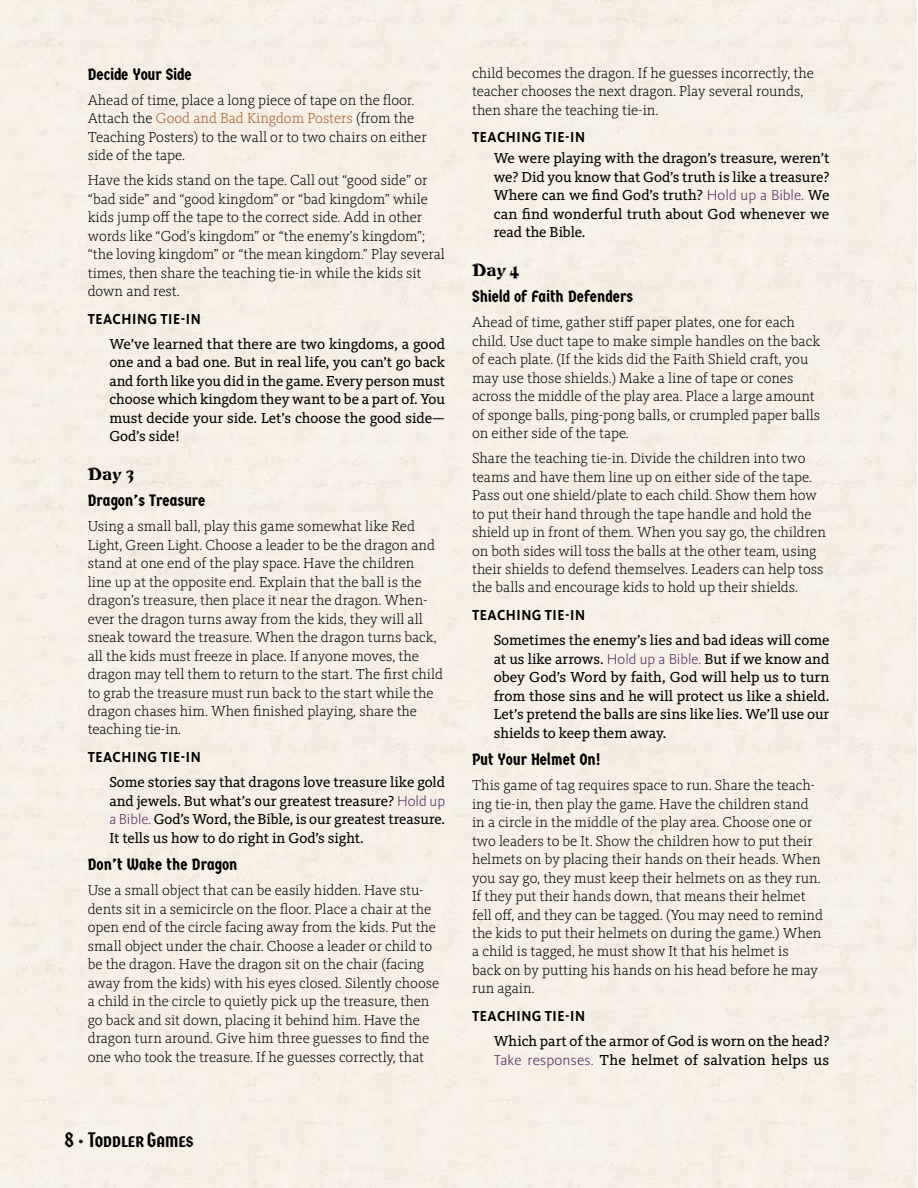
<style>
.page{position:relative;width:918px;height:1188px;background:#fff}
.page>*{position:absolute;margin:0;border:0;box-sizing:border-box;transform-origin:0 0}
.t1{font:21px "Cinder";color:#000}
.t2{font:18.75px "Devinne D";color:#000}
.t3{font:16.5px "Germania One";color:#000}
.t4{font:300 15px/18.5px "Kievit Slab OT";color:#000}
.t5{font:15px/18.5px "Kievit Slab OT";color:#000;text-align:justify}
.t6{font:700 15px "Kievit OT";letter-spacing:.04em;color:#000;scale:.9 1}
.s1{color:#a55927}
.s2{font-family:"Kievit OT";font-weight:300;color:#4c2560}
</style>
<div class="page">
<p class="t3" style="left:88px;top:65px;width:106px">Decide Your Side</p>
<p class="t4" style="left:88px;top:91px;width:341px">Ahead of time, place a long piece of tape on the floor.<br>Attach the <span class="s1">Good and Bad Kingdom Posters</span> (from the Teaching Posters) to the wall or to two chairs on either side of the tape.</p>
<p class="t4" style="left:88px;top:171px;width:359px">Have the kids stand on the tape. Call out “good side” or “bad side” and “good kingdom” or “bad kingdom” while kids jump off the tape to the correct side. Add in other words like “God’s kingdom” or “the enemy’s kingdom”; “the loving kingdom” or “the mean kingdom.” Play several times, then share the teaching tie-in while the kids sit down and rest.</p>
<p class="t6" style="left:88px;top:310px;width:127px">TEACHING TIE-IN</p>
<p class="t5" style="left:109px;top:335px;width:337px">We’ve learned that there are two kingdoms, a good one and a bad one. But in real life, you can’t go back and forth like you did in the game. Every person must choose which kingdom they want to be a part of. You must decide your side. Let’s choose the good side— God’s side!</p>
<p class="t2" style="left:88px;top:463px;width:49px">Day 3</p>
<p class="t3" style="left:88px;top:491px;width:119px">Dragon’s Treasure</p>
<p class="t4" style="left:88px;top:518px;width:357px">Using a small ball, play this game somewhat like Red Light, Green Light. Choose a leader to be the dragon and stand at one end of the play space. Have the children<br>line up at the opposite end. Explain that the ball is the dragon’s treasure, then place it near the dragon. When&shy;ever the dragon turns away from the kids, they will all sneak toward the treasure. When the dragon turns back, all the kids must freeze in place. If anyone moves, the dragon may tell them to return to the start. The first child to grab the treasure must run back to the start while the dragon chases him. When finished playing, share the teaching tie-in.</p>
<p class="t6" style="left:88px;top:748px;width:127px">TEACHING TIE-IN</p>
<p class="t5" style="left:109px;top:773px;width:337px">Some stories say that dragons love treasure like gold and jewels. But what’s our greatest treasure? <span class="s2">Hold up a Bible.</span> God’s Word, the Bible, is our greatest treasure.<br>It tells us how to do right in God’s sight.</p>
<p class="t3" style="left:88px;top:855px;width:151px">Don’t Wake the Dragon</p>
<p class="t4" style="left:88px;top:881px;width:353px">Use a small object that can be easily hidden. Have stu&shy;dents sit in a semicircle on the floor. Place a chair at the open end of the circle facing away from the kids. Put the small object under the chair. Choose a leader or child to be the dragon. Have the dragon sit on the chair (facing away from the kids) with his eyes closed. Silently choose a child in the circle to quietly pick up the treasure, then go back and sit down, placing it behind him. Have the dragon turn around. Give him three guesses to find the one who took the treasure. If he guesses correctly, that</p>
<h1 class="t1" style="left:64px;top:1127px;width:131px">8 • Toddler Games</h1>
<p class="t4" style="left:472px;top:64px;width:343px">child becomes the dragon. If he guesses incorrectly, the teacher chooses the next dragon. Play several rounds, then share the teaching tie-in.</p>
<p class="t6" style="left:472px;top:129px;width:127px">TEACHING TIE-IN</p>
<p class="t5" style="left:494px;top:149px;width:337px">We were playing with the dragon’s treasure, weren’t we? Did you know that God’s truth is like a treasure?<br>Where can we find God’s truth? <span class="s2">Hold up a Bible.</span> We can find wonderful truth about God whenever we read the Bible.</p>
<p class="t2" style="left:472px;top:259px;width:49px">Day 4</p>
<p class="t3" style="left:472px;top:287px;width:163px">Shield of Faith Defenders</p>
<p class="t4" style="left:472px;top:313px;width:350px">Ahead of time, gather stiff paper plates, one for each child. Use duct tape to make simple handles on the back of each plate. (If the kids did the Faith Shield craft, you may use those shields.) Make a line of tape or cones across the middle of the play area. Place a large amount of sponge balls, ping-pong balls, or crumpled paper balls on either side of the tape.</p>
<p class="t4" style="left:472px;top:449px;width:355px">Share the teaching tie-in. Divide the children into two teams and have them line up on either side of the tape.<br>Pass out one shield/plate to each child. Show them how to put their hand through the tape handle and hold the shield up in front of them. When you say go, the children on both sides will toss the balls at the other team, using their shields to defend themselves. Leaders can help toss the balls and encourage kids to hold up their shields.</p>
<p class="t6" style="left:472px;top:606px;width:127px">TEACHING TIE-IN</p>
<p class="t5" style="left:494px;top:631px;width:337px">Sometimes the enemy’s lies and bad ideas will come at us like arrows. <span class="s2">Hold up a Bible.</span> But if we know and obey God’s Word by faith, God will help us to turn from those sins and he will protect us like a shield.<br>Let’s pretend the balls are sins like lies. We’ll use our shields to keep them away.</p>
<p class="t3" style="left:472px;top:750px;width:130px">Put Your Helmet On!</p>
<p class="t4" style="left:472px;top:776px;width:353px">This game of tag requires space to run. Share the teach&shy;ing tie-in, then play the game. Have the children stand in a circle in the middle of the play area. Choose one or two leaders to be It. Show the children how to put their helmets on by placing their hands on their heads. When you say go, they must keep their helmets on as they run.<br>If they put their hands down, that means their helmet fell off, and they can be tagged. (You may need to remind the kids to put their helmets on during the game.) When a child is tagged, he must show It that his helmet is<br>back on by putting his hands on his head before he may run again.</p>
<p class="t6" style="left:472px;top:1007px;width:127px">TEACHING TIE-IN</p>
<p class="t5" style="left:494px;top:1032px;width:337px">Which part of the armor of God is worn on the head?<br><span class="s2">Take responses.</span> The helmet of salvation helps us</p>
</div>
